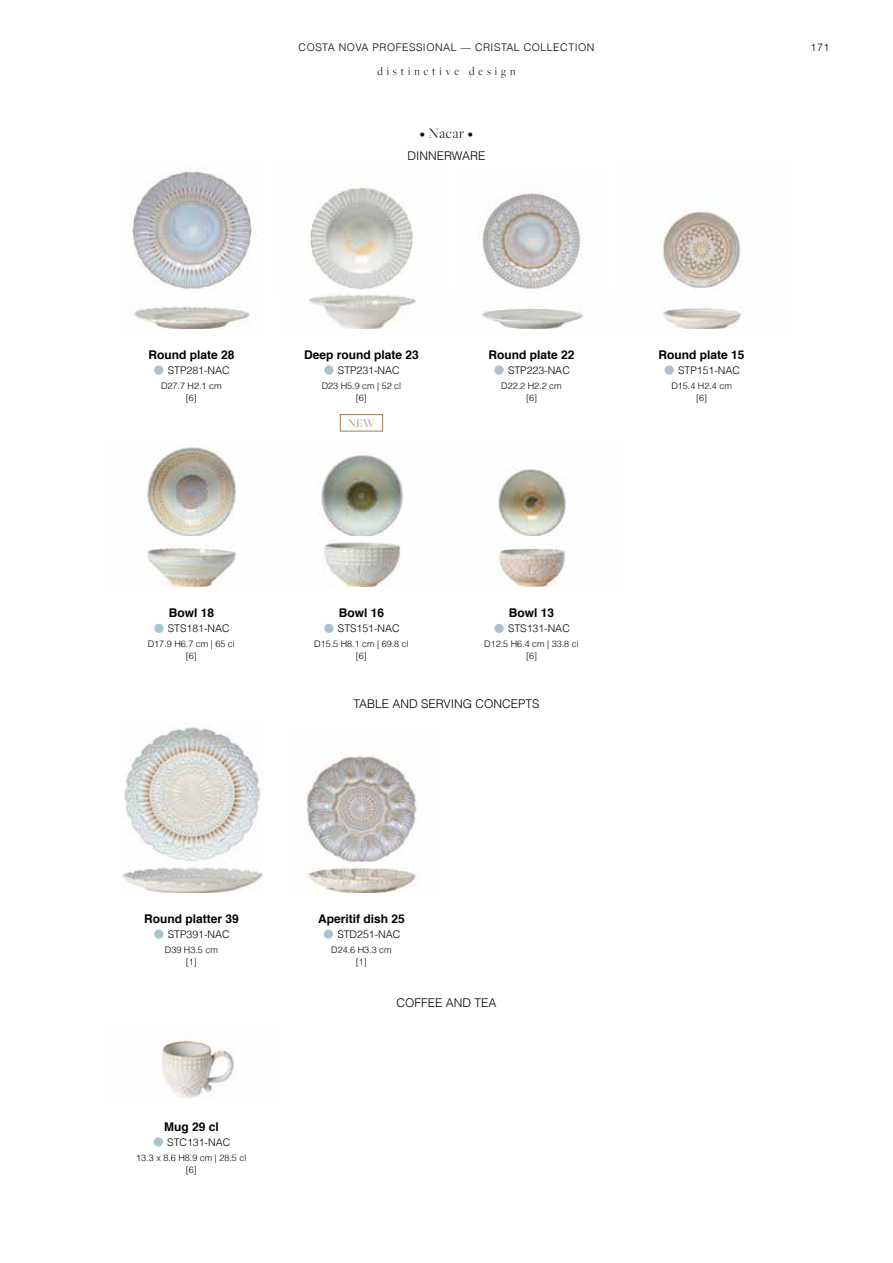
<style>
.page{position:relative;width:893px;height:1263px;background:#fff}
.page>*{position:absolute;margin:0;border:0;box-sizing:border-box;transform-origin:0 0}
.t1{font:300 15px "Freight Big Pro";letter-spacing:.05em;color:#000}
.t2{font:700 12px "Helvetica";color:#000}
.t3{font:300 12px "Helvetica";color:#000}
.t4{font:300 12px "Freight Big Pro";letter-spacing:.35em;color:#000;scale:.95 1}
.t5{font:300 12px "Freight Big Pro";color:#9e7b56}
.t6{font:300 10.5px "Helvetica";color:#000}
.t7{font:300 10.5px "Helvetica";letter-spacing:.05em;color:#000}
.t8{font:300 9px/12px "Helvetica";color:#000;text-align:center}
.s1{font-size:10.5px}
.s2{font-family:"Nunito";font-weight:200;font-size:22.5px;color:#abc3cf}
</style>
<div class="page">
<img style="left:306px;top:755px;width:113px;height:137px">
<img style="left:123px;top:867px;width:138px;height:25px">
<img style="left:122px;top:727px;width:139px;height:134px">
<img style="left:162px;top:1039px;width:72px;height:59px">
<img style="left:147px;top:447px;width:419px;height:89px">
<img style="left:323px;top:542px;width:78px;height:45px">
<img style="left:496px;top:548px;width:70px;height:39px">
<img style="left:147px;top:547px;width:89px;height:40px">
<div style="left:340px;top:414px;width:43px;height:17px;border:1px solid #9e7b56"></div>
<img style="left:660px;top:211px;width:81px;height:117px">
<img style="left:309px;top:294px;width:107px;height:34px">
<img style="left:310px;top:187px;width:103px;height:103px">
<img style="left:482px;top:307px;width:101px;height:21px">
<img style="left:482px;top:193px;width:99px;height:96px">
<img style="left:132px;top:171px;width:120px;height:118px">
<img style="left:134px;top:306px;width:116px;height:22px">
<p class="t7" style="left:299px;top:40px;width:297px">COSTA NOVA PROFESSIONAL — CRISTAL COLLECTION</p>
<h2 class="t4" style="left:377px;top:64px;width:147px">distinctive design</h2>
<h1 class="t1" style="left:420px;top:124px;width:54px"><span class="s1">•</span> Nacar <span class="s1">•</span></h1>
<h2 class="t3" style="left:407px;top:148px;width:80px">DINNERWARE</h2>
<p class="t6" style="left:811px;top:40px;width:20px">171</p>
<h2 class="t2" style="left:148px;top:345px;width:88px">Round plate 28</h2>
<p class="t6" style="left:153px;top:363px;width:78px"><span class="s2">•</span> STP281-NAC</p>
<p class="t8" style="left:161px;top:379px;width:62px">D27.7 H2.1 cm [6]</p>
<h2 class="t2" style="left:304px;top:345px;width:116px">Deep round plate 23</h2>
<p class="t6" style="left:323px;top:363px;width:78px"><span class="s2">•</span> STP231-NAC</p>
<p class="t8" style="left:322px;top:379px;width:81px">D23 H5.9 cm | 52 cl [6]</p>
<h2 class="t5" style="left:348px;top:415px;width:28px">NEW</h2>
<h2 class="t2" style="left:488px;top:345px;width:88px">Round plate 22</h2>
<p class="t6" style="left:493px;top:363px;width:78px"><span class="s2">•</span> STP223-NAC</p>
<p class="t8" style="left:501px;top:379px;width:62px">D22.2 H2.2 cm [6]</p>
<h2 class="t2" style="left:169px;top:603px;width:47px">Bowl 18</h2>
<p class="t6" style="left:153px;top:622px;width:78px"><span class="s2">•</span> STS181-NAC</p>
<p class="t8" style="left:148px;top:638px;width:89px">D17.9 H6.7 cm | 65 cl [6]</p>
<h2 class="t2" style="left:339px;top:603px;width:47px">Bowl 16</h2>
<p class="t6" style="left:323px;top:622px;width:78px"><span class="s2">•</span> STS151-NAC</p>
<p class="t8" style="left:314px;top:638px;width:96px">D15.5 H8.1 cm | 69.8 cl [6]</p>
<h2 class="t2" style="left:509px;top:603px;width:47px">Bowl 13</h2>
<p class="t6" style="left:493px;top:622px;width:78px"><span class="s2">•</span> STS131-NAC</p>
<p class="t8" style="left:484px;top:638px;width:96px">D12.5 H6.4 cm | 33.8 cl [6]</p>
<h2 class="t3" style="left:353px;top:696px;width:188px">TABLE AND SERVING CONCEPTS</h2>
<h2 class="t2" style="left:659px;top:345px;width:88px">Round plate 15</h2>
<p class="t6" style="left:663px;top:363px;width:78px"><span class="s2">•</span> STP151-NAC</p>
<p class="t8" style="left:671px;top:379px;width:62px">D15.4 H2.4 cm [6]</p>
<h2 class="t2" style="left:144px;top:909px;width:96px">Round platter 39</h2>
<p class="t6" style="left:153px;top:927px;width:78px"><span class="s2">•</span> STP391-NAC</p>
<p class="t8" style="left:165px;top:943px;width:55px">D39 H3.5 cm [1]</p>
<h2 class="t2" style="left:164px;top:1117px;width:56px">Mug 29 cl</h2>
<p class="t6" style="left:152px;top:1135px;width:79px"><span class="s2">•</span> STC131-NAC</p>
<p class="t8" style="left:136px;top:1151px;width:112px">13.3 x 8.6 H8.9 cm | 28.5 cl [6]</p>
<h2 class="t2" style="left:318px;top:909px;width:88px">Aperitif dish 25</h2>
<p class="t6" style="left:322px;top:927px;width:79px"><span class="s2">•</span> STD251-NAC</p>
<p class="t8" style="left:331px;top:943px;width:62px">D24.6 H3.3 cm [1]</p>
<h2 class="t3" style="left:396px;top:995px;width:102px">COFFEE AND TEA</h2>
</div>
